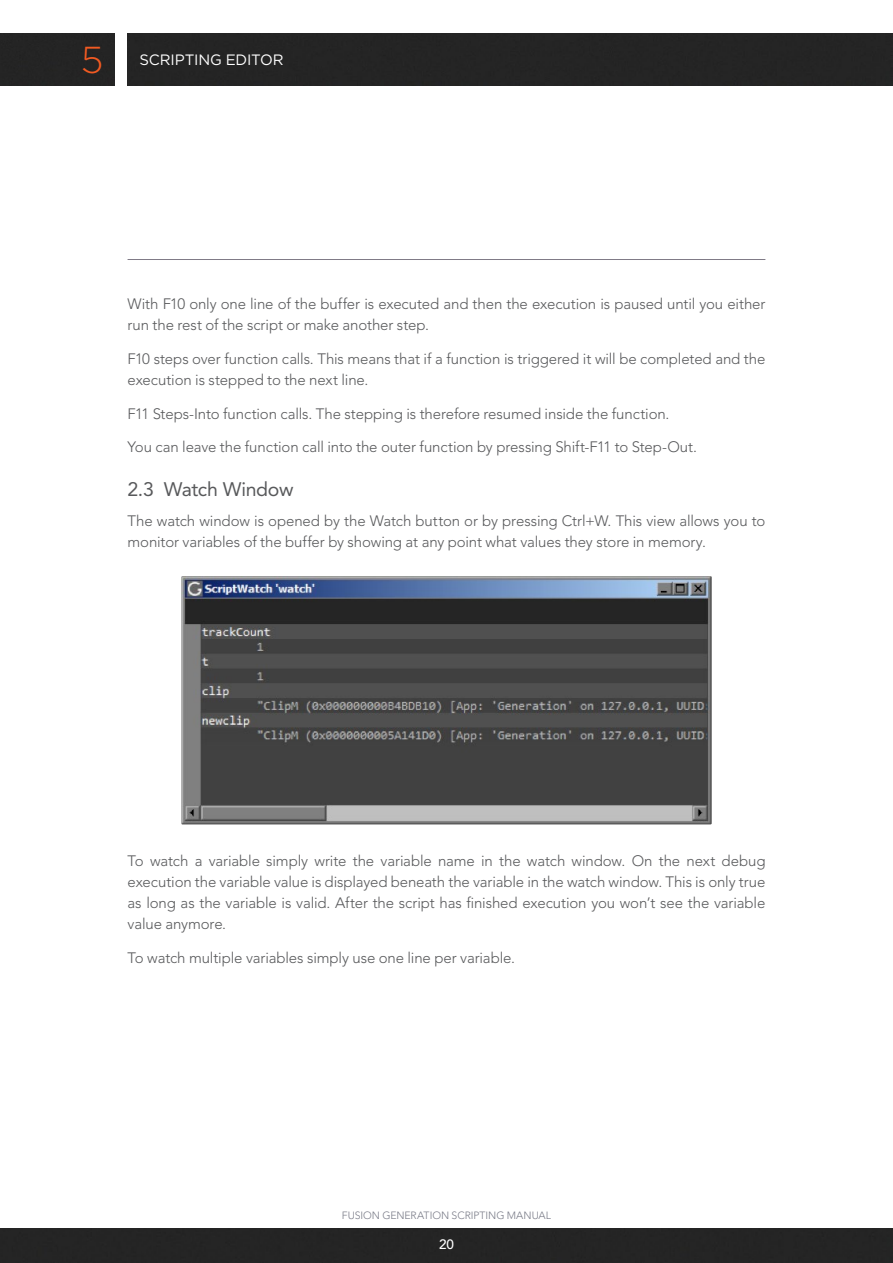
<style>
.page{position:relative;width:893px;height:1263px;background:#fff}
.page>*{position:absolute;margin:0;border:0;box-sizing:border-box;transform-origin:0 0}
.t1{font:300 37.5px "Gotham HTF";color:#f15a22}
.t2{font:19.5px "Avenir";letter-spacing:-.02em;color:#58595b}
.t3{font:300 15px/21px "Avenir";letter-spacing:-.01em;color:#58595b}
.t4{font:15px "Gotham HTF";letter-spacing:-.01em;color:#fff}
.t5{font:500 13.5px "Avenir";color:#fff}
.t6{font:300 10.5px "Avenir";letter-spacing:-.005em;color:#7a7c88}
</style>
<div class="page">
<hr style="left:128px;top:259px;width:637px;height:1px;background:#807b87">
<div style="left:0;top:1229px;width:893px;height:34px;background:#242424"></div>
<div style="left:0;top:33px;width:115px;height:52px;background:#242424"></div>
<div style="left:128px;top:33px;width:765px;height:52px;background:#242424"></div>
<img style="left:181px;top:576px;width:531px;height:248px">
<h1 class="t1" style="left:81px;top:40px;width:24px">5</h1>
<p class="t4" style="left:139px;top:52px;width:146px">SCRIPTING EDITOR</p>
<p class="t3" style="left:128px;top:293px;width:639px">With F10 only one line of the buffer is executed and then the execution is paused until you either run the rest of the script or make another step.</p>
<p class="t3" style="left:128px;top:348px;width:639px">F10 steps over function calls. This means that if a function is triggered it will be completed and the execution is stepped to the next line.</p>
<p class="t3" style="left:128px;top:403px;width:543px">F11 Steps-Into function calls. The stepping is therefore resumed inside the function.</p>
<p class="t3" style="left:128px;top:437px;width:571px">You can leave the function call into the outer function by pressing Shift-F11 to Step-Out.</p>
<h2 class="t2" style="left:128px;top:478px;width:167px">2.3 Watch Window</h2>
<p class="t3" style="left:128px;top:510px;width:639px">The watch window is opened by the Watch button or by pressing Ctrl+W. This view allows you to monitor variables of the buffer by showing at any point what values they store in memory.</p>
<p class="t3" style="left:128px;top:850px;width:639px;text-align:justify">To watch a variable simply write the variable name in the watch window. On the next debug execution the variable value is displayed beneath the variable in the watch window. This is only true as long as the variable is valid. After the script has finished execution you won’t see the variable value anymore.</p>
<p class="t3" style="left:128px;top:947px;width:389px">To watch multiple variables simply use one line per variable.</p>
<p class="t6" style="left:342px;top:1209px;width:211px">FUSION GENERATION SCRIPTING MANUAL</p>
<p class="t5" style="left:439px;top:1236px;width:16px">20</p>
</div>
